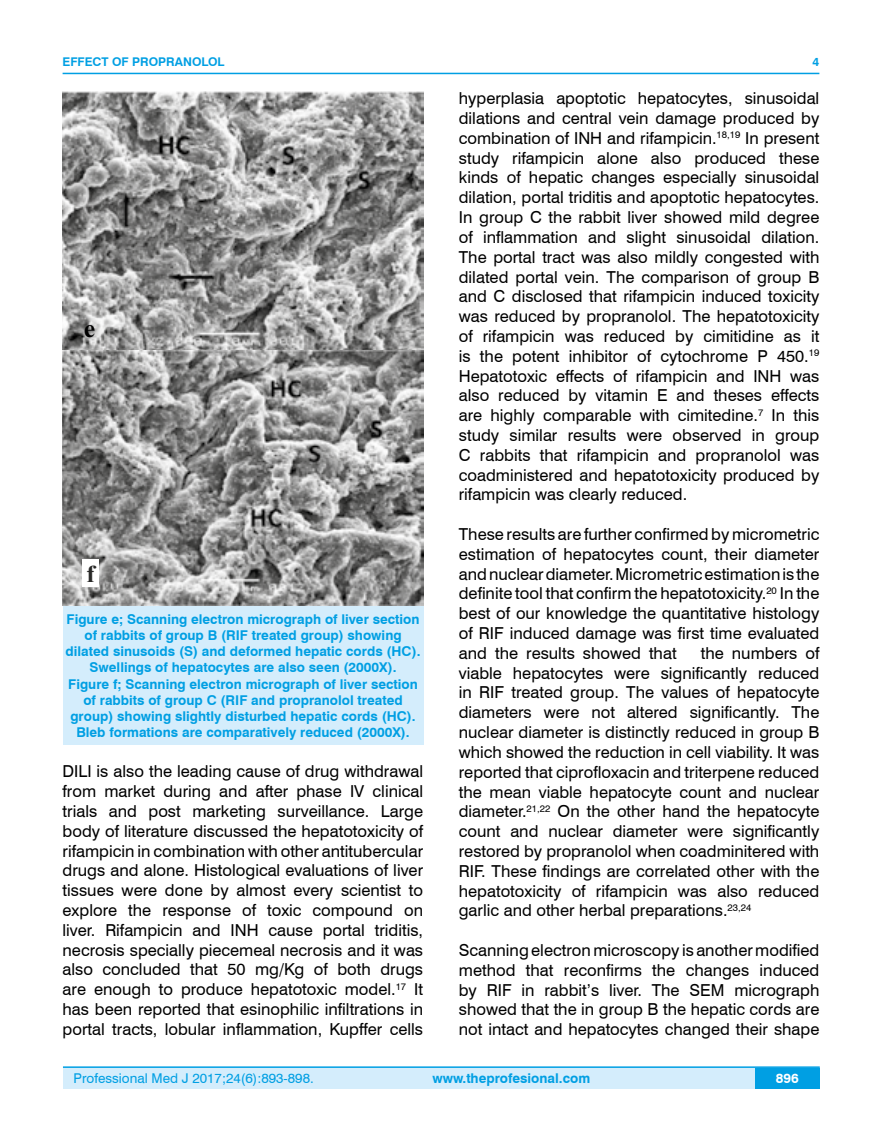
<style>
.page{position:relative;width:882px;height:1145px;background:#fff}
.page>*{position:absolute;margin:0;border:0;box-sizing:border-box;transform-origin:0 0}
.t1{font:700 25.8px "Times New Roman";color:#000}
.t2{font:700 24.3px "Times New Roman";color:#282827}
.t3{font:16.5px/19.8px "Swiss 721 BT";color:#000;text-align:justify}
.t4{font:700 13.5px/16.2px "Swiss 721 BT";color:#009fe3;text-align:center}
.t5{font:13.5px "Swiss 721 BT";color:#009fe3}
.t6{font:700 13.5px "Swiss 721 BT";color:#fff}
.t7{font:700 12px "Swiss 721 BT";color:#009fe3}
</style>
<div class="page">
<div style="left:63px;top:1067px;width:756px;height:21px;background:#d4edfc"></div>
<hr style="left:63px;top:1066px;width:756px;height:2px;background:#009fe3">
<div style="left:754px;top:1068px;width:65px;height:20px;background:#009fe3"></div>
<hr style="left:63px;top:73px;width:756px;height:1px;background:#009fe3">
<div style="left:63px;top:606px;width:360px;height:139px;background:#d4edfc"></div>
<img style="left:63px;top:92px;width:360px;height:514px">
<div style="left:82px;top:559px;width:17px;height:28px;background:#fff"></div>
<p class="t7" style="left:63px;top:53px;width:163px">EFFECT OF PROPRANOLOL</p>
<h1 class="t1" style="left:84px;top:310px;width:13px">e</h1>
<h2 class="t2" style="left:86px;top:556px;width:10px">f</h2>
<p class="t4" style="left:66px;top:610px;width:356px">Figure e; Scanning electron micrograph of liver section of rabbits of group B (RIF treated group) showing dilated sinusoids (S) and deformed hepatic cords (HC).<br>Swellings of hepatocytes are also seen (2000X).<br>Figure f; Scanning electron micrograph of liver section of rabbits of group C (RIF and propranolol treated group) showing slightly disturbed hepatic cords (HC).<br>Bleb formations are comparatively reduced (2000X).</p>
<p class="t3" style="left:63px;top:761px;width:362px">DILI is also the leading cause of drug withdrawal from market during and after phase IV clinical trials and post marketing surveillance. Large body of literature discussed the hepatotoxicity of rifampicin in combination with other antitubercular drugs and alone. Histological evaluations of liver tissues were done by almost every scientist to explore the response of toxic compound on liver. Rifampicin and INH cause portal triditis, necrosis specially piecemeal necrosis and it was also concluded that 50 mg/Kg of both drugs are enough to produce hepatotoxic model.<sup>17</sup> It has been reported that esinophilic infiltrations in portal tracts, lobular inflammation, Kupffer cells</p>
<p class="t7" style="left:812px;top:53px;width:8px">4</p>
<p class="t3" style="left:458px;top:88px;width:362px">hyperplasia apoptotic hepatocytes, sinusoidal dilations and central vein damage produced by combination of INH and rifampicin.<sup>18,19</sup> In present study rifampicin alone also produced these kinds of hepatic changes especially sinusoidal dilation, portal triditis and apoptotic hepatocytes.<br>In group C the rabbit liver showed mild degree of inflammation and slight sinusoidal dilation.<br>The portal tract was also mildly congested with dilated portal vein. The comparison of group B and C disclosed that rifampicin induced toxicity was reduced by propranolol. The hepatotoxicity of rifampicin was reduced by cimitidine as it is the potent inhibitor of cytochrome P 450.<sup>19<br></sup>Hepatotoxic effects of rifampicin and INH was also reduced by vitamin E and theses effects are highly comparable with cimitedine.<sup>7</sup> In this study similar results were observed in group C rabbits that rifampicin and propranolol was coadministered and hepatotoxicity produced by rifampicin was clearly reduced.</p>
<p class="t3" style="left:458px;top:523px;width:362px">These results are further confirmed by micrometric estimation of hepatocytes count, their diameter and nuclear diameter. Micrometric estimation is the definite tool that confirm the hepatotoxicity.<sup>20</sup> In the best of our knowledge the quantitative histology of RIF induced damage was first time evaluated and the results showed that</p>
<p class="t3" style="left:458px;top:642px;width:362px;text-indent:242px">the numbers of viable hepatocytes were significantly reduced in RIF treated group. The values of hepatocyte diameters were not altered significantly. The nuclear diameter is distinctly reduced in group B which showed the reduction in cell viability. It was reported that ciprofloxacin and triterpene reduced the mean viable hepatocyte count and nuclear diameter.<sup>21,22</sup> On the other hand the hepatocyte count and nuclear diameter were significantly restored by propranolol when coadminitered with RIF. These findings are correlated other with the hepatotoxicity of rifampicin was also reduced garlic and other herbal preparations.<sup>23,24</sup></p>
<p class="t3" style="left:458px;top:939px;width:362px">Scanning electron microscopy is another modified method that reconfirms the changes induced by RIF in rabbit’s liver. The SEM micrograph showed that the in group B the hepatic cords are not intact and hepatocytes changed their shape</p>
<p class="t5" style="left:74px;top:1069px;width:241px">Professional Med J 2017;24(6):893-898.</p>
<p class="t4" style="left:432px;top:1069px;width:159px">www.theprofesional.com</p>
<p class="t6" style="left:775px;top:1069px;width:24px">896</p>
</div>
